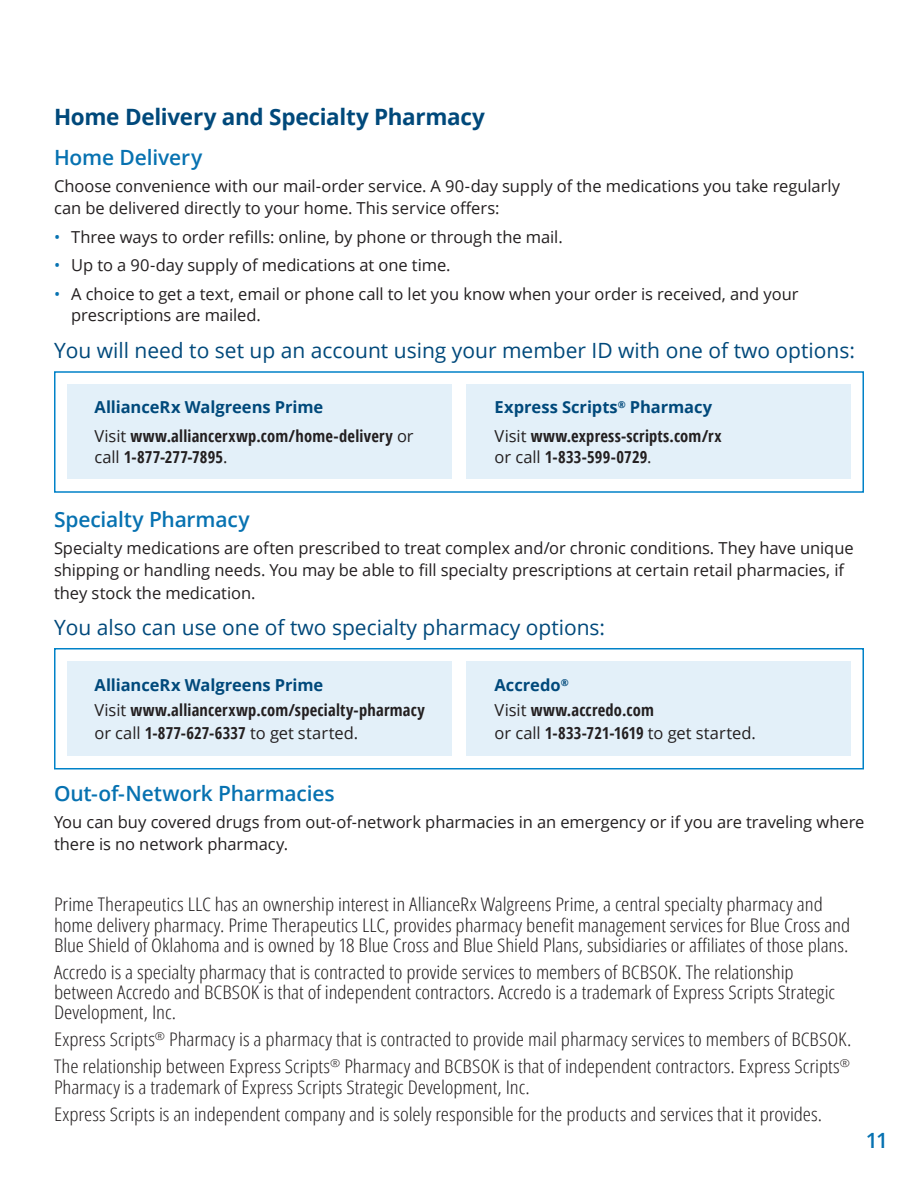
<style>
.page{position:relative;width:918px;height:1188px;background:#fff}
.page>*{position:absolute;margin:0;border:0;box-sizing:border-box;transform-origin:0 0}
.sub-tier_1{font:700 22.5px "Open Sans";letter-spacing:-.015em;color:#00497b}
.inside_thin_copy{font:21px "Open Sans";color:#00497b}
.sub-tier_2{font:600 21px "Open Sans";letter-spacing:-.01em;color:#0772b1}
.footnotes{font:300 18.75px/20.2px "Open Sans Condensed";letter-spacing:-.005em;color:#231f20;scale:1.12 1}
.Body{font:16.5px/22.5px "Open Sans";letter-spacing:-.005em;color:#231f20}
.Body-2{font:700 condensed 16.5px/21.8px "Open Sans";letter-spacing:.015em;color:#231f20}
.sub-tier_3{font:700 16.5px "Open Sans";letter-spacing:-.005em;color:#00497b}
.s1{color:#0772b1}
.s2{font-weight:400;font-stretch:normal}
</style>
<div class="page">
<div style="left:68px;top:385px;width:384px;height:94px;background:#ddedf8"></div>
<div style="left:466px;top:385px;width:384px;height:94px;background:#ddedf8"></div>
<div style="left:54px;top:648px;width:810px;height:122px;border:2px solid #0082c8"></div>
<div style="left:68px;top:662px;width:384px;height:94px;background:#ddedf8"></div>
<div style="left:466px;top:662px;width:384px;height:94px;background:#ddedf8"></div>
<h1 class="sub-tier_1" style="left:54px;top:101px;width:433px">Home Delivery and Specialty Pharmacy</h1>
<h2 class="sub-tier_2" style="left:54px;top:143px;width:150px">Home Delivery</h2>
<p class="Body" style="left:54px;top:174px;width:788px">Choose convenience with our mail-order service. A 90-day supply of the medications you take regularly can be delivered directly to your home. This service offers:</p>
<p class="Body" style="left:54px;top:225px;width:510px"><span class="s1">•</span> Three ways to order refills: online, by phone or through the mail.</p>
<p class="Body" style="left:54px;top:253px;width:396px"><span class="s1">•</span> Up to a 90-day supply of medications at one time.</p>
<p class="Body" style="left:71px;top:282px;width:729px;line-height:21.8px;text-indent:-17px"><span class="s1">•</span> A choice to get a text, email or phone call to let you know when your order is received, and your prescriptions are mailed.</p>
<p class="inside_thin_copy" style="left:54px;top:336px;width:803px">You will need to set up an account using your member ID with one of two options:</p>
<p class="sub-tier_3" style="left:94px;top:396px;width:230px">AllianceRx Walgreens Prime</p>
<p class="Body-2" style="left:94px;top:424px;width:321px"><span class="s2">Visit</span> www.alliancerxwp.com/home-delivery <span class="s2">or call</span> 1-877-277-7895<span class="s2">.</span></p>
<p class="sub-tier_3" style="left:495px;top:396px;width:219px">Express Scripts<sup>®</sup> Pharmacy</p>
<p class="Body-2" style="left:495px;top:424px;width:228px"><span class="s2">Visit</span> www.express-scripts.com/rx <span class="s2">or call</span> 1-833-599-0729<span class="s2">.</span></p>
<h2 class="sub-tier_2" style="left:54px;top:505px;width:197px">Specialty Pharmacy</h2>
<p class="Body" style="left:54px;top:536px;width:801px">Specialty medications are often prescribed to treat complex and/or chronic conditions. They have unique shipping or handling needs. You may be able to fill specialty prescriptions at certain retail pharmacies, if they stock the medication.</p>
<p class="inside_thin_copy" style="left:54px;top:613px;width:553px">You also can use one of two specialty pharmacy options:</p>
<p class="sub-tier_3" style="left:94px;top:674px;width:230px">AllianceRx Walgreens Prime</p>
<p class="Body-2" style="left:94px;top:699px;width:332px;line-height:22.5px"><span class="s2">Visit</span> www.alliancerxwp.com/specialty-pharmacy <span class="s2">or call</span> 1-877-627-6337 <span class="s2">to get started.</span></p>
<p class="sub-tier_3" style="left:495px;top:674px;width:76px">Accredo<sup>®</sup></p>
<p class="Body-2" style="left:495px;top:699px;width:260px;line-height:22.5px"><span class="s2">Visit</span> www.accredo.com<br><span class="s2">or call</span> 1-833-721-1619 <span class="s2">to get started.</span></p>
<h2 class="sub-tier_2" style="left:54px;top:779px;width:282px">Out-of-Network Pharmacies</h2>
<p class="Body" style="left:54px;top:810px;width:812px">You can buy covered drugs from out-of-network pharmacies in an emergency or if you are traveling where there is no network pharmacy.</p>
<p class="footnotes" style="left:54px;top:894px;width:713px">Prime Therapeutics LLC has an ownership interest in AllianceRx Walgreens Prime, a central specialty pharmacy and home delivery pharmacy. Prime Therapeutics LLC, provides pharmacy benefit management services for Blue Cross and<br>Blue Shield of Oklahoma and is owned by 18 Blue Cross and Blue Shield Plans, subsidiaries or affiliates of those plans.</p>
<p class="footnotes" style="left:54px;top:961px;width:699px">Accredo is a specialty pharmacy that is contracted to provide services to members of BCBSOK. The relationship between Accredo and BCBSOK is that of independent contractors. Accredo is a trademark of Express Scripts Strategic<br>Development, Inc.</p>
<p class="footnotes" style="left:54px;top:1029px;width:714px">Express Scripts<sup>®</sup> Pharmacy is a pharmacy that is contracted to provide mail pharmacy services to members of BCBSOK.</p>
<p class="footnotes" style="left:54px;top:1056px;width:712px">The relationship between Express Scripts<sup>®</sup> Pharmacy and BCBSOK is that of independent contractors. Express Scripts<sup>®<br></sup>Pharmacy is a trademark of Express Scripts Strategic Development, Inc.</p>
<p class="footnotes" style="left:54px;top:1103px;width:687px">Express Scripts is an independent company and is solely responsible for the products and services that it provides.</p>
<p class="sub-tier_2" style="left:866px;top:1126px;width:24px">11</p>
</div>
